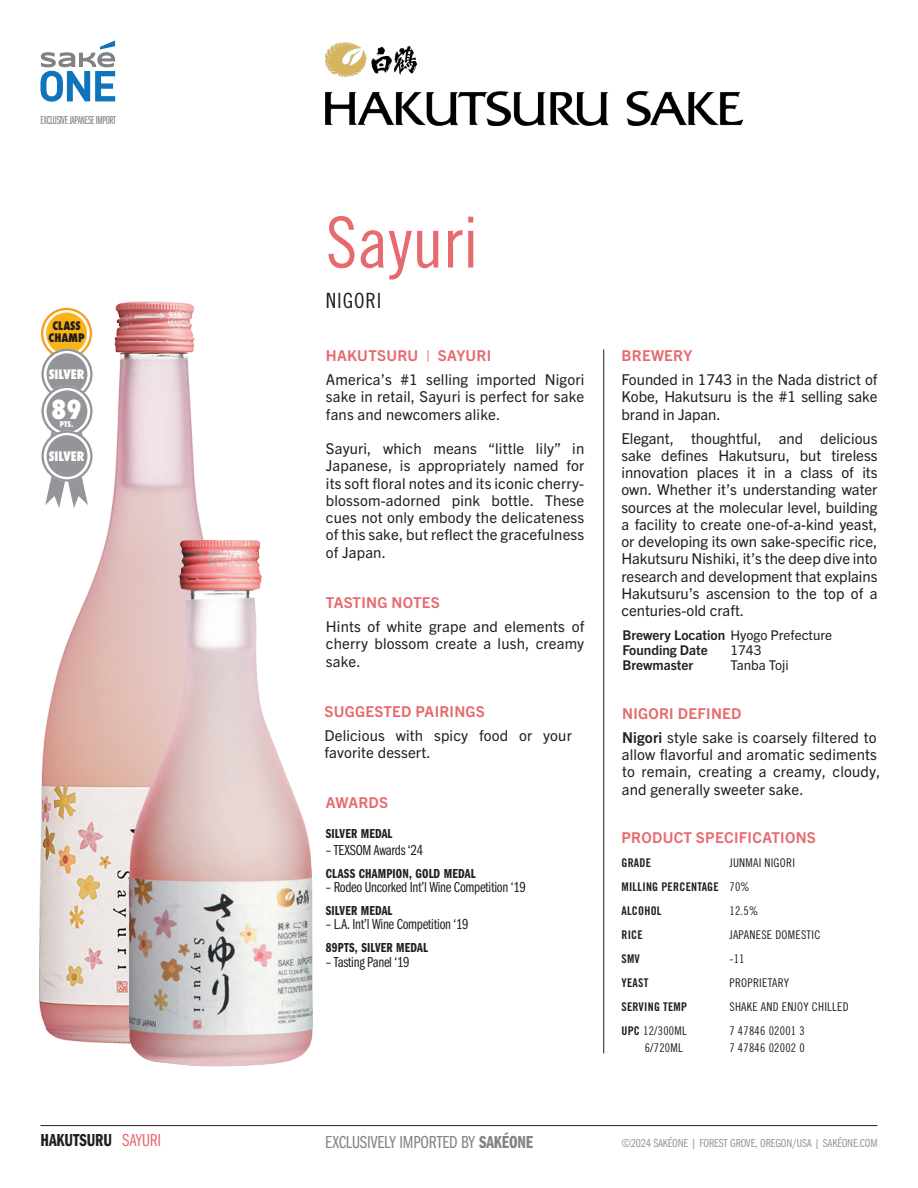
<style>
.page{position:relative;width:918px;height:1188px;background:#fff}
.page>*{position:absolute;margin:0;border:0;box-sizing:border-box;transform-origin:0 0}
.t1{font:70.5px "Trade Gothic LT Pro Cn 18";color:#e66a6e}
.t2{font:800 condensed 25.5px "Futura";color:#fff}
.t3{font:21px "Trade Gothic LT Pro Cn 18";letter-spacing:.04em;color:#231f20}
.t4{font:18px "Franklin Gothic URW Com Boo";letter-spacing:-.01em;color:#808285}
.t5{font:18px "Franklin Gothic URW Com Dem";letter-spacing:-.01em;color:#231f20}
.t6{font:15px/17.2px "Trade Gothic Next LT Pro";letter-spacing:.01em;color:#231f20;text-align:justify}
.t7{font:15px "Franklin Gothic URW Com Boo";letter-spacing:-.02em;color:#231f20}
.t8{font:700 15px "Trade Gothic Next LT Pro";letter-spacing:.02em;color:#e66a6e}
.t9{font:13.5px "Franklin Gothic URW Com Dem";letter-spacing:.01em;color:#231f20}
.t10{font:700 13.5px/15px "Trade Gothic Next LT Pro";color:#231f20}
.t11{font:13.5px "Trade Gothic Next LT Pro";color:#231f20}
.t12{font:800 condensed 12.75px "Futura";color:#fff}
.t13{font:12px "Trade Gothic LT Pro Cn 18";letter-spacing:.02em;color:#231f20}
.t14{font:12px "Trade Gothic LT Pro Bd Cn 20";letter-spacing:.02em;color:#231f20}
.t15{font:12px "Franklin Gothic URW Com Boo";letter-spacing:-.01em;color:#939598}
.t16{font:12px "Franklin Gothic URW Ext Com D Boo";letter-spacing:-.03em;color:#808285}
.t17{font:800 condensed 11.55px "Futura";color:#231f20}
.t18{font:800 condensed 7.65px "Futura";color:#fff}
.s1{font-family:"Franklin Gothic URW Com Boo";color:#e66a6e}
.s2{font-weight:400}
.s3{font-weight:700}
.s4{font-family:"Trade Gothic LT Pro Cn 18"}
.s5{font-family:"Trade Gothic LT Pro Bd Cn 20"}
.s6{font-family:"Franklin Gothic URW Com Dem"}
</style>
<div class="page">
<img style="left:326px;top:91px;width:417px;height:34px">
<img style="left:325px;top:42px;width:93px;height:35px">
<hr style="left:603px;top:349px;width:1px;height:705px;background:#231f20">
<hr style="left:40px;top:1125px;width:838px;height:1px;background:#231f20">
<svg style="left:40px;top:40px;width:75px;height:62px"></svg>
<img style="left:39px;top:301px;width:165px;height:743px">
<div style="left:41px;top:308px;width:51px;height:51px;border:2px solid #f89c1c;border-radius:50%"></div>
<div style="left:42px;top:349px;width:50px;height:51px;border:5px solid #fff;border-radius:50%"></div>
<div style="left:41px;top:349px;width:52px;height:51px;border:2px solid #939598;border-radius:50%"></div>
<div style="left:42px;top:386px;width:50px;height:51px;border:5px solid #fff;border-radius:50%"></div>
<div style="left:41px;top:386px;width:52px;height:51px;border:2px solid #939598;border-radius:50%"></div>
<svg style="left:45px;top:311px;width:43px;height:197px"></svg>
<div style="left:44px;top:433px;width:46px;height:46px;background:#939598;border-radius:50%"></div>
<div style="left:42px;top:431px;width:50px;height:50px;border:5px solid #fff;border-radius:50%"></div>
<div style="left:41px;top:431px;width:52px;height:51px;border:2px solid #939598;border-radius:50%"></div>
<img style="left:127px;top:540px;width:186px;height:527px">
<p class="t16" style="left:40px;top:114px;width:77px">EXCLUSIVE JAPANESE IMPORT</p>
<p class="t17" style="left:52px;top:318px;width:30px">CLASS</p>
<p class="t17" style="left:48px;top:330px;width:38px">CHAMP</p>
<p class="t12" style="left:49px;top:366px;width:37px">SILVER</p>
<p class="t2" style="left:51px;top:392px;width:32px">89</p>
<p class="t18" style="left:60px;top:419px;width:15px">PTS.</p>
<p class="t12" style="left:49px;top:447px;width:37px">SILVER</p>
<p class="t5" style="left:40px;top:1128px;width:122px">HAKUTSURU <span class="s1">SAYURI</span></p>
<p class="t1" style="left:326px;top:201px;width:154px">Sayuri</p>
<p class="t3" style="left:326px;top:288px;width:57px">NIGORI</p>
<p class="t8" style="left:326px;top:345px;width:167px">HAKUTSURU <span class="s2">|</span> SAYURI</p>
<p class="t6" style="left:326px;top:370px;width:260px">America’s #1 selling imported Nigori sake in retail, Sayuri is perfect for sake fans and newcomers alike.</p>
<p class="t6" style="left:326px;top:439px;width:260px">Sayuri, which means “little lily” in Japanese, is appropriately named for its soft floral notes and its iconic cherry&shy;blossom-adorned pink bottle. These cues not only embody the delicateness of this sake, but reflect the gracefulness of Japan.</p>
<p class="t8" style="left:326px;top:592px;width:115px">TASTING NOTES</p>
<p class="t6" style="left:326px;top:617px;width:260px">Hints of white grape and elements of cherry blossom create a lush, creamy sake.</p>
<p class="t8" style="left:324px;top:701px;width:162px">SUGGESTED PAIRINGS</p>
<p class="t6" style="left:324px;top:726px;width:249px">Delicious with spicy food or your favorite dessert.</p>
<p class="t8" style="left:326px;top:792px;width:64px">AWARDS</p>
<p class="t9" style="left:326px;top:825px;width:68px">SILVER MEDAL</p>
<p class="t7" style="left:326px;top:840px;width:99px">– TEXSOM Awards ‘24</p>
<p class="t9" style="left:326px;top:864px;width:151px">CLASS CHAMPION, GOLD MEDAL</p>
<p class="t7" style="left:326px;top:877px;width:201px">– Rodeo Uncorked Int’l Wine Competition ‘19</p>
<p class="t9" style="left:326px;top:901px;width:68px">SILVER MEDAL</p>
<p class="t7" style="left:326px;top:914px;width:144px">– L.A. Int’l Wine Competition ‘19</p>
<p class="t9" style="left:326px;top:938px;width:103px">89PTS, SILVER MEDAL</p>
<p class="t7" style="left:326px;top:952px;width:85px">– Tasting Panel ‘19</p>
<p class="t8" style="left:621px;top:345px;width:72px">BREWERY</p>
<p class="t6" style="left:621px;top:370px;width:258px">Founded in 1743 in the Nada district of Kobe, Hakutsuru is the #1 selling sake brand in Japan.</p>
<p class="t6" style="left:621px;top:429px;width:258px">Elegant, thoughtful, and delicious sake defines Hakutsuru, but tireless innovation places it in a class of its own. Whether it’s understanding water sources at the molecular level, building a facility to create one-of-a-kind yeast, or developing its own sake-specific rice, Hakutsuru Nishiki, it’s the deep dive into research and development that explains Hakutsuru’s ascension to the top of a centuries-old craft.</p>
<p class="t10" style="left:622px;top:627px;width:211px">Brewery Location <span class="s2">Hyogo Prefecture<br></span>Founding Date</p>
<p class="t11" style="left:730px;top:641px;width:32px">1743</p>
<p class="t10" style="left:622px;top:657px;width:72px">Brewmaster</p>
<p class="t11" style="left:730px;top:656px;width:60px">Tanba Toji</p>
<p class="t8" style="left:622px;top:703px;width:121px">NIGORI DEFINED</p>
<p class="t6" style="left:622px;top:728px;width:260px;text-align:left"><span class="s3">Nigori</span> style sake is coarsely filtered to allow flavorful and aromatic sediments to remain, creating a creamy, cloudy, and generally sweeter sake.</p>
<p class="t8" style="left:621px;top:827px;width:196px">PRODUCT SPECIFICATIONS</p>
<p class="t14" style="left:621px;top:856px;width:31px">GRADE</p>
<p class="t13" style="left:729px;top:856px;width:67px">JUNMAI NIGORI</p>
<p class="t14" style="left:621px;top:880px;width:130px">MILLING PERCENTAGE <span class="s4">70%</span></p>
<p class="t14" style="left:621px;top:904px;width:42px">ALCOHOL</p>
<p class="t13" style="left:729px;top:904px;width:30px">12.5%</p>
<p class="t14" style="left:621px;top:928px;width:23px">RICE</p>
<p class="t13" style="left:729px;top:928px;width:92px">JAPANESE DOMESTIC</p>
<p class="t14" style="left:621px;top:952px;width:20px">SMV</p>
<p class="t13" style="left:729px;top:952px;width:17px">-11</p>
<p class="t14" style="left:621px;top:976px;width:28px">YEAST</p>
<p class="t13" style="left:729px;top:976px;width:61px">PROPRIETARY</p>
<p class="t14" style="left:621px;top:1000px;width:67px">SERVING TEMP</p>
<p class="t13" style="left:729px;top:1000px;width:121px">SHAKE AND ENJOY CHILLED</p>
<p class="t13" style="left:621px;top:1024px;width:67px"><span class="s5">UPC</span> 12/300ML</p>
<p class="t13" style="left:729px;top:1024px;width:77px">7 47846 02001 3</p>
<p class="t13" style="left:645px;top:1041px;width:40px">6/720ML</p>
<p class="t13" style="left:729px;top:1041px;width:77px">7 47846 02002 0</p>
<p class="t4" style="left:325px;top:1129px;width:210px">EXCLUSIVELY IMPORTED BY <span class="s6">SAKÉONE</span></p>
<p class="t15" style="left:621px;top:1135px;width:258px">©2024 SAKÉONE | FOREST GROVE, OREGON/USA | SAKÉONE.COM</p>
</div>
